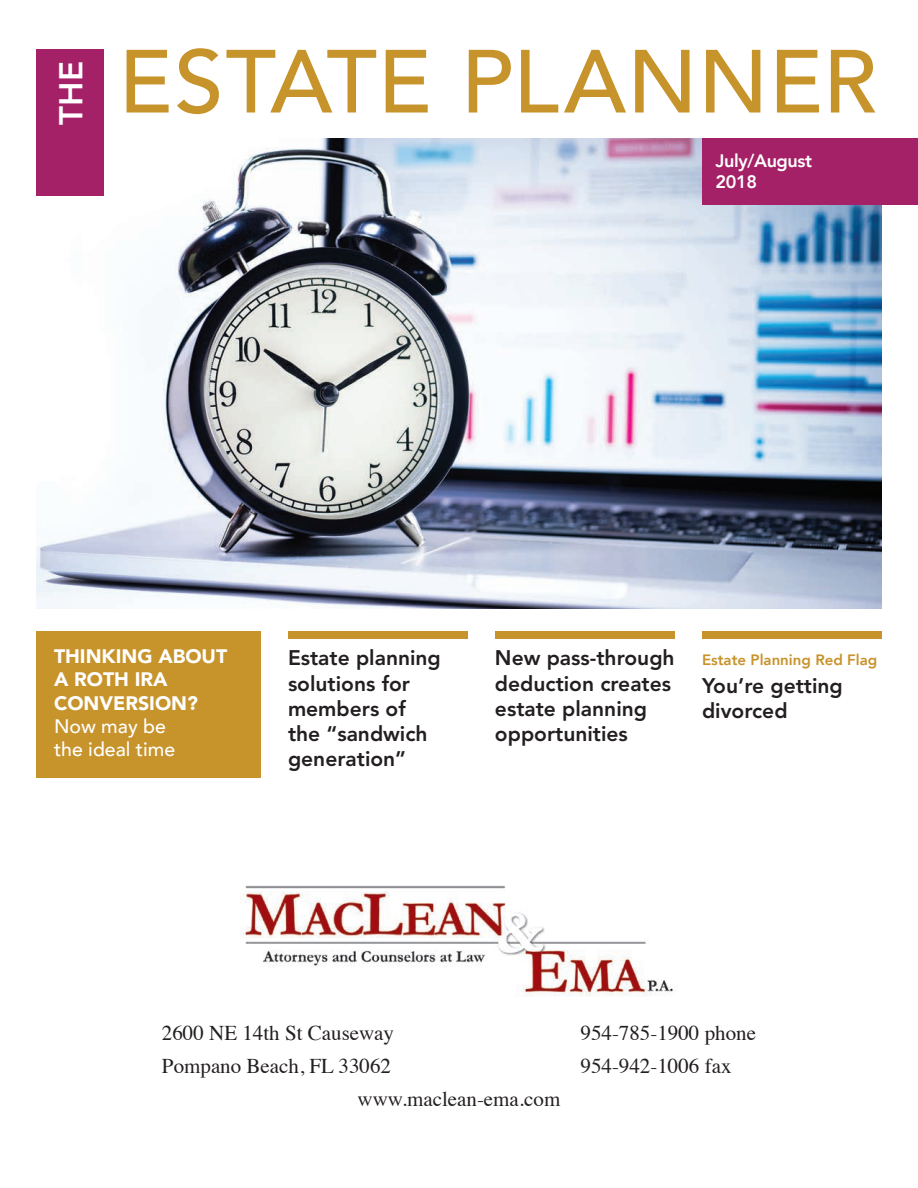
<style>
.page{position:relative;width:918px;height:1188px;background:#fff}
.page>*{position:absolute;margin:0;border:0;box-sizing:border-box;transform-origin:0 0}
.t1{font:500 88.5px "Avenir";letter-spacing:.005em;color:#c7932b}
.t2{font:800 33px "Avenir";color:#fff}
.t3{font:800 21px/25.2px "Avenir LT Std";color:#231f20}
.t4{font:21px "Times";color:#231f20}
.t5{font:900 19.5px/23.4px "Avenir";color:#fff}
.t6{font:500 19.5px/23.4px "Avenir";color:#fff}
.t7{font:800 18px/21.6px "Avenir";letter-spacing:-.02em;color:#fff}
.t8{font:800 15px "Avenir";color:#c7932b}
</style>
<div class="page">
<img style="left:36px;top:138px;width:846px;height:471px">
<div style="left:36px;top:632px;width:225px;height:146px;background:#c7932b"></div>
<div style="left:36px;top:50px;width:68px;height:146px;background:#a42067"></div>
<div style="left:702px;top:138px;width:216px;height:67px;background:#a42067"></div>
<div style="left:288px;top:632px;width:180px;height:7px;background:#c7932b"></div>
<div style="left:495px;top:632px;width:180px;height:7px;background:#c7932b"></div>
<div style="left:702px;top:632px;width:180px;height:7px;background:#c7932b"></div>
<img style="left:240px;top:885px;width:433px;height:111px">
<h2 class="t2" style="left:45px;top:124px;width:65px;rotate:-90deg">THE</h2>
<h1 class="t1" style="left:118px;top:5px;width:760px">ESTATE PLANNER</h1>
<p class="t7" style="left:716px;top:149px;width:98px">July/August<br>2018</p>
<p class="t5" style="left:54px;top:644px;width:175px">THINKING ABOUT<br>A ROTH IRA<br>CONVERSION?</p>
<p class="t6" style="left:54px;top:713px;width:123px">Now may be the ideal time</p>
<p class="t3" style="left:288px;top:646px;width:154px">Estate planning solutions for members of the “sandwich generation”</p>
<p class="t3" style="left:495px;top:646px;width:181px">New pass-through deduction creates estate planning opportunities</p>
<p class="t8" style="left:702px;top:648px;width:177px">Estate Planning Red Flag</p>
<p class="t3" style="left:702px;top:673px;width:142px">You’re getting divorced</p>
<p class="t4" style="left:162px;top:1014px;width:234px">2600 NE 14th St Causeway</p>
<p class="t4" style="left:581px;top:1014px;width:177px">954-785-1900 phone</p>
<p class="t4" style="left:162px;top:1046px;width:231px">Pompano Beach, FL 33062</p>
<p class="t4" style="left:581px;top:1046px;width:153px">954-942-1006 fax</p>
<p class="t4" style="left:358px;top:1079px;width:204px">www.maclean-ema.com</p>
</div>
